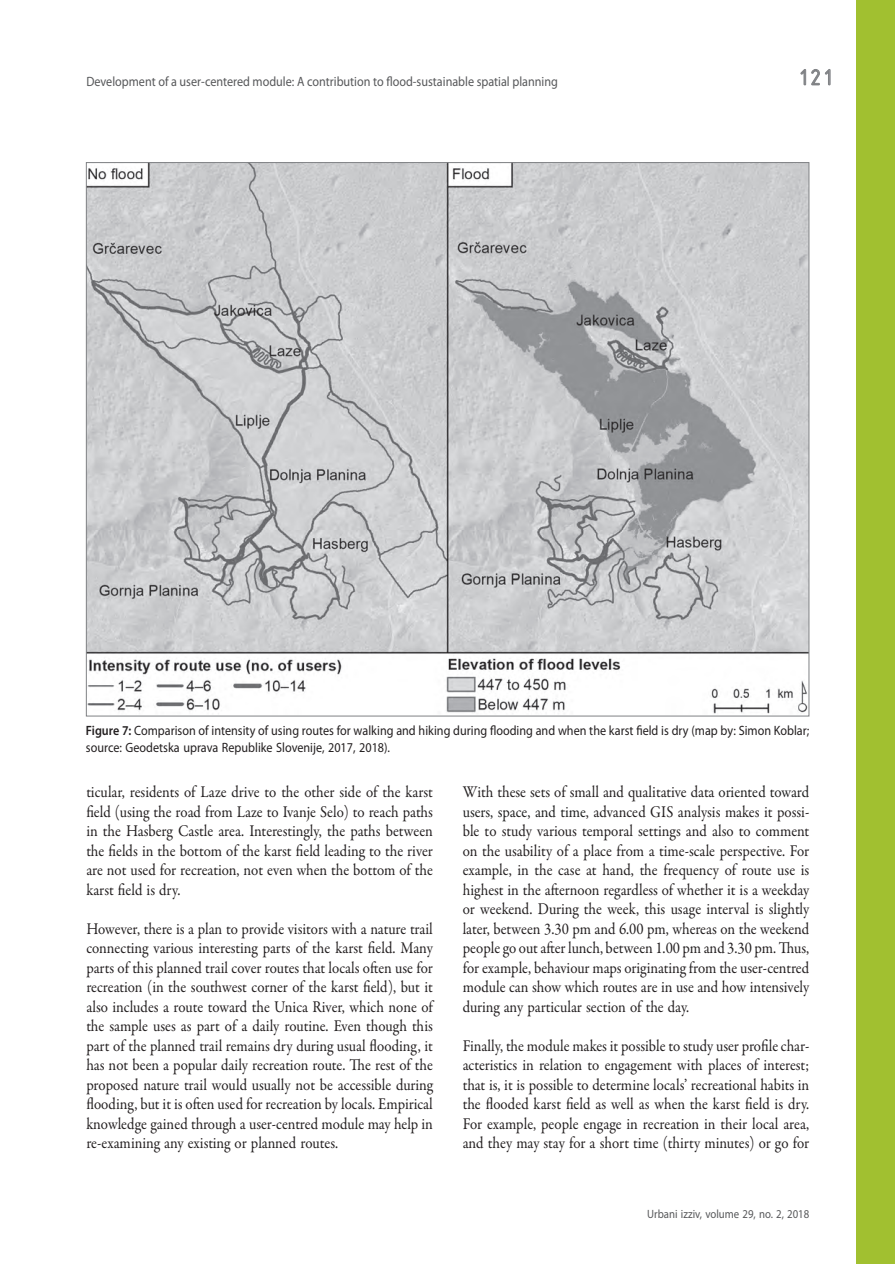
<style>
.page{position:relative;width:895px;height:1264px;background:#fff}
.page>*{position:absolute;margin:0;border:0;box-sizing:border-box;transform-origin:0 0}
.t1{font:24px "ISOCTEUR";color:#808285}
.t2{font:16.5px/19.5px "Garamond Premr Pro";letter-spacing:-.005em;color:#231f20;text-align:justify;scale:.9 1}
.t3{font:13.5px/16.5px "Myriad Pro";color:#231f20;scale:.9 1}
.t4{font:13.5px "Myriad Pro";color:#57585a;scale:.9 1}
.t5{font:12px "Myriad Pro";color:#57585a;scale:.9 1}
.s1{font-weight:600}
.s2{color:#1f2020}
</style>
<div class="page">
<svg style="left:800px;top:69px;width:31px;height:17px"></svg>
<div style="left:856px;top:0;width:39px;height:1264px;background:#a1c030"></div>
<img style="left:88px;top:164px;width:719px;height:550px">
<p class="t4" style="left:86px;top:74px;width:525px">Development of a user-centered module: A contribution to flood-sustainable spatial planning</p>
<h1 class="t1" style="left:795px;top:62px;width:43px">121</h1>
<p class="t3" style="left:86px;top:722px;width:805px"><span class="s1">Figure 7:</span> Comparison of intensity of using routes for walking and hiking during flooding and when the karst field is dry (map by: Simon Koblar; source: Geodetska uprava Republike Slovenije, 2017, 2018).</p>
<p class="t2" style="left:86px;top:782px;width:387px">ticular, residents of Laze drive to the other side of the karst field (using the road from Laze to Ivanje Selo) to reach paths in the Hasberg Castle area. Interestingly, the paths between the fields in the bottom of the karst field leading to the river are not used for recreation, not even when the bottom of the karst field is dry.</p>
<p class="t2" style="left:86px;top:919px;width:387px">However, there is a plan to provide visitors with a nature trail connecting various interesting parts of the karst field. Many parts of this planned trail cover routes that locals often use for recreation (in the southwest corner of the karst field), but it also includes a route toward the Unica River, which none of the sample uses as part of a daily routine. Even though this part of the planned trail remains dry during usual flooding, it has not been a popular daily recreation route. The rest of the proposed nature trail would usually not be accessible during flooding, but it is often used for recreation by locals. Empirical knowledge gained through a user-centred module may help in re-examining any existing or planned routes.</p>
<p class="t2" style="left:463px;top:783px;width:387px">With these sets of small and qualitative data <span class="s2">oriented toward users, space, and time</span>, advanced GIS analysis makes it possi&shy;ble to study various temporal settings and also to comment on the usability of a place from a time-scale perspective. For example, in the case at hand, the frequency of route use is highest in the afternoon regardless of whether it is a weekday or weekend. During the week, this usage interval is slightly later, between 3.30 pm and 6.00 pm, whereas on the weekend people go out after lunch, between 1.00 pm and 3.30 pm. Thus, for example, behaviour maps originating from the user-centred module can show which routes are in use and how intensively during any particular section of the day.</p>
<p class="t2" style="left:463px;top:1036px;width:387px">Finally, the module makes it possible to study user profile char&shy;acteristics in relation to engagement with places of interest; that is, it is possible to determine locals’ recreational habits in the flooded karst field as well as when the karst field is dry.<br>For example, people engage in recreation in their local area, and they may stay for a short time (thirty minutes) or go for</p>
<p class="t5" style="left:647px;top:1207px;width:182px">Urbani izziv, volume 29, no. 2, 2018</p>
</div>
